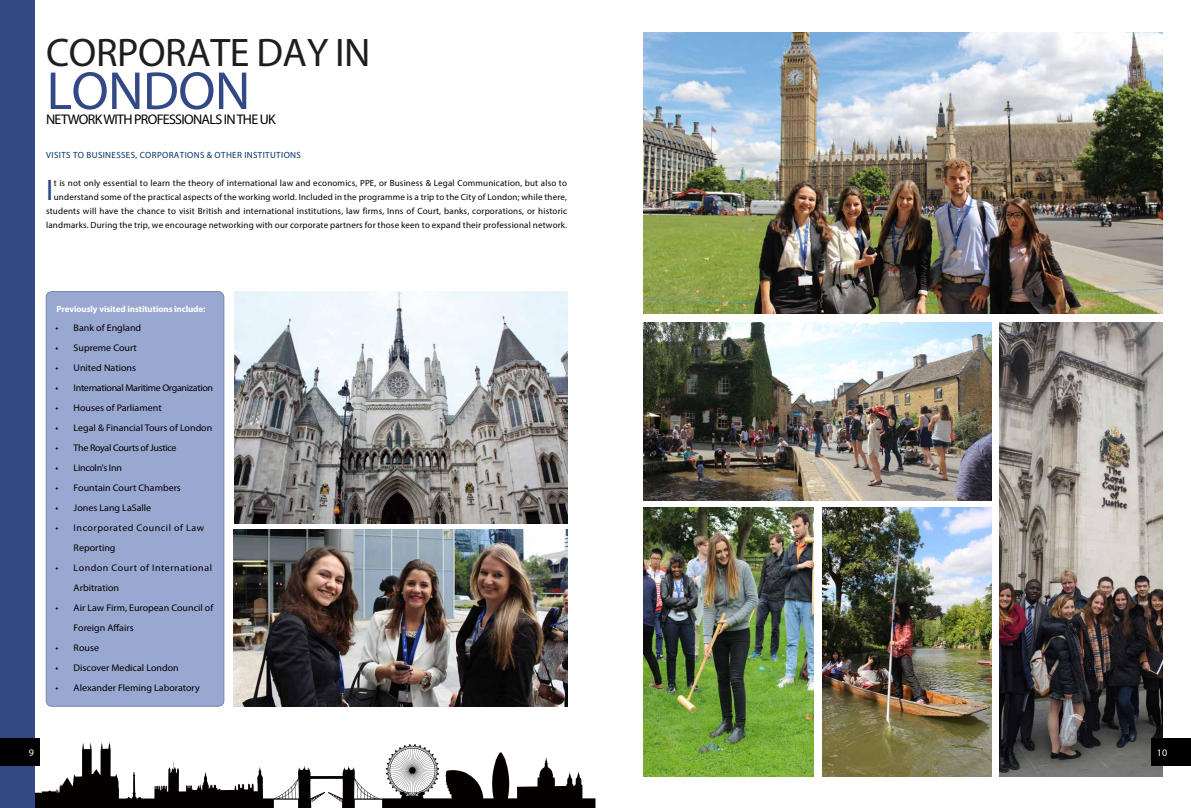
<style>
.page{position:relative;width:1191px;height:808px;background:#fff}
.page>*{position:absolute;margin:0;border:0;box-sizing:border-box;transform-origin:0 0}
.t1{font:54px "Myriad Pro";letter-spacing:-.01em;color:#334985}
.t2{font:40px "Myriad Pro";letter-spacing:-.01em;color:#1f1e1d}
.t3{font:29.8px "Myriad Pro";color:#334985}
.t4{font:14px "Myriad Pro";letter-spacing:-.05em;color:#000}
.t5{font:10px "Myriad Pro";color:#fff}
.t6{font:9.6px/20px "Myriad Pro";color:#000;scale:1.04 1}
.t7{font:9.6px/20px "Myriad Pro";letter-spacing:.05em;color:#000;scale:1.04 1}
.t8{font:9.6px "Myriad Pro";letter-spacing:-.03em;color:#000;scale:1.04 1}
.t9{font:9px/14px "Myriad Pro";letter-spacing:.02em;color:#000;text-align:right}
.t10{font:9px "Myriad Pro";letter-spacing:.04em;color:#033167}
.t11{font:700 9px "Myriad Pro";letter-spacing:-.01em;color:#fff}
</style>
<div class="page">
<svg style="left:34px;top:742px;width:561px;height:66px"></svg>
<img style="left:643px;top:507px;width:170px;height:269px">
<img style="left:822px;top:507px;width:169px;height:270px">
<img style="left:643px;top:323px;width:348px;height:178px">
<img style="left:999px;top:323px;width:163px;height:454px">
<img style="left:643px;top:33px;width:519px;height:280px">
<div style="left:46px;top:292px;width:178px;height:414px;background:#99a8d1;border-radius:6px"></div>
<div style="left:46px;top:291px;width:178px;height:415px;border:1px solid #334985;border-radius:6px"></div>
<img style="left:235px;top:291px;width:332px;height:232px">
<img style="left:234px;top:529px;width:333px;height:178px">
<div style="left:1151px;top:738px;width:40px;height:27px;background:#000"></div>
<div style="left:0;top:0;width:34px;height:808px;background:#334985"></div>
<div style="left:0;top:738px;width:40px;height:27px;background:#000"></div>
<h2 class="t2" style="left:46px;top:28px;width:326px">CORPORATE DAY IN</h2>
<h1 class="t1" style="left:47px;top:58px;width:205px">LONDON</h1>
<h3 class="t4" style="left:46px;top:111px;width:231px">NETWORK WITH PROFESSIONALS IN THE UK</h3>
<p class="t10" style="left:46px;top:149px;width:256px">VISITS TO BUSINESSES, CORPORATIONS &amp; OTHER INSTITUTIONS</p>
<h3 class="t3" style="left:46px;top:171px;width:9px">I</h3>
<p class="t9" style="left:46px;top:176px;width:522px">t is not only essential to learn the theory of international law and economics, PPE, or Business &amp; Legal Communication, but also to understand some of the practical aspects of the working world. Included in the programme is a trip to the City of London; while there, students will have the chance to visit British and international institutions, law firms, Inns of Court, banks, corporations, or historic landmarks. During the trip, we encourage networking with our corporate partners for those keen to expand their professional network.</p>
<p class="t11" style="left:56px;top:303px;width:151px">Previously visited institutions include:</p>
<p class="t6" style="left:56px;top:317px;width:84px">• Bank of England</p>
<p class="t6" style="left:56px;top:337px;width:80px">• Supreme Court</p>
<p class="t6" style="left:56px;top:357px;width:79px">• United Nations</p>
<p class="t8" style="left:56px;top:381px;width:153px">• International Maritime Organization</p>
<p class="t6" style="left:56px;top:397px;width:103px">• Houses of Parliament</p>
<p class="t6" style="left:56px;top:417px;width:152px">• Legal &amp; Financial Tours of London</p>
<p class="t8" style="left:56px;top:441px;width:118px">• The Royal Courts of Justice</p>
<p class="t8" style="left:56px;top:461px;width:65px">• Lincoln's Inn</p>
<p class="t6" style="left:56px;top:477px;width:122px">• Fountain Court Chambers</p>
<p class="t6" style="left:56px;top:497px;width:93px">• Jones Lang LaSalle</p>
<p class="t7" style="left:74px;top:517px;width:127px;text-indent:-18px">• Incorporated Council of Law<br>Reporting</p>
<p class="t7" style="left:74px;top:557px;width:135px;text-indent:-18px">• London Court of International<br>Arbitration</p>
<p class="t6" style="left:74px;top:597px;width:136px;text-indent:-18px">• Air Law Firm, European Council of<br>Foreign Affairs</p>
<p class="t6" style="left:56px;top:637px;width:43px">• Rouse</p>
<p class="t6" style="left:56px;top:657px;width:120px">• Discover Medical London</p>
<p class="t6" style="left:56px;top:677px;width:140px">• Alexander Fleming Laboratory</p>
<p class="t5" style="left:29px;top:746px;width:7px">86</p>
<p class="t5" style="left:29px;top:746px;width:7px">9</p>
<p class="t5" style="left:1157px;top:746px;width:12px">9710</p>
</div>
